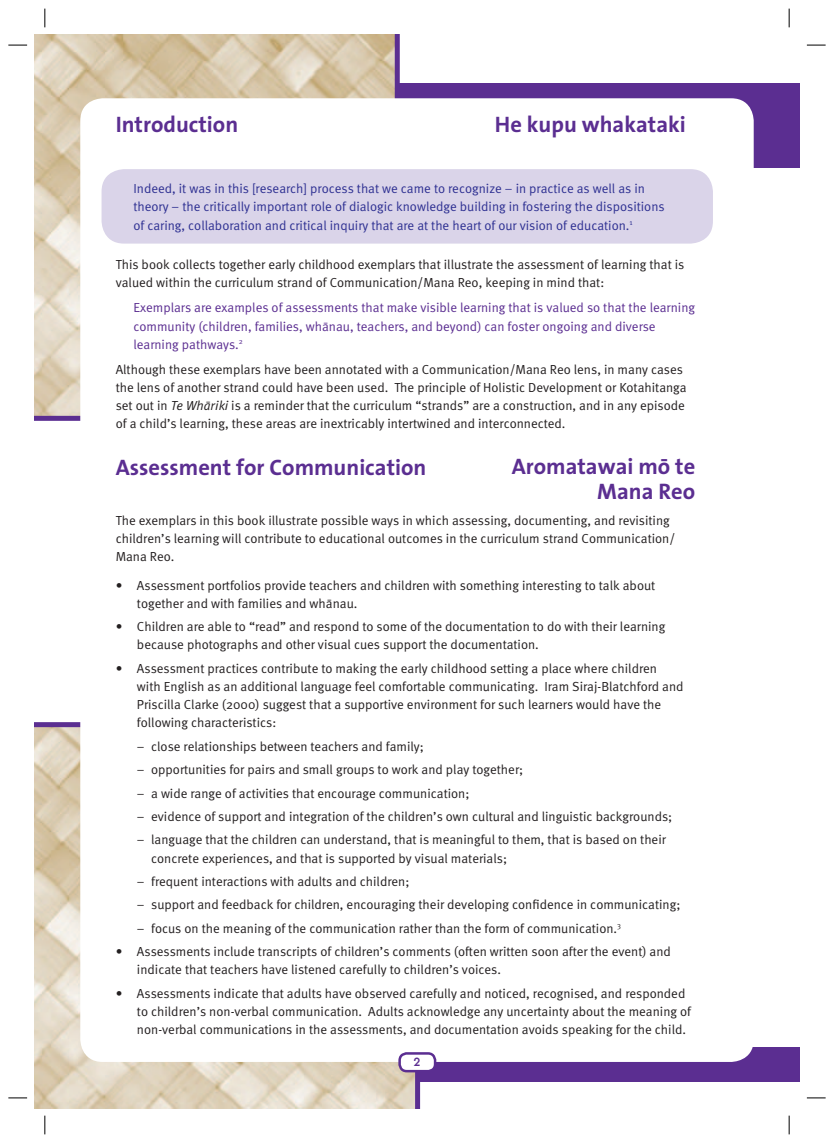
<style>
.page{position:relative;width:834px;height:1143px;background:#fff}
.page>*{position:absolute;margin:0;border:0;box-sizing:border-box;transform-origin:0 0}
.t1{font:22.5px/25px "The Sans NZ Bold";color:#5b2e91;text-align:right}
.t2{font:13.12px/18.1px "Meta Normal NZ";color:#231f20}
.t3{font:13.12px/18.1px "Meta Normal NZ";color:#2e3092}
.t4{font:13.12px/18.1px "Meta Normal NZ";color:#5b2e91}
.t5{font:12.5px "B9 Macron";color:#5b2e91}
.s1{font-style:italic}
</style>
<div class="page">
<div style="left:373px;top:1047px;width:416px;height:34px;background:#5b2e91"></div>
<div style="left:380px;top:83px;width:409px;height:85px;background:#5b2e91"></div>
<svg style="left:34px;top:34px;width:366px;height:387px"></svg>
<svg style="left:34px;top:722px;width:386px;height:386px"></svg>
<div style="left:80px;top:98px;width:673px;height:963px;background:#fff;border-radius:22px"></div>
<div style="left:400px;top:1053px;width:35px;height:18px;background:#fff;border-radius:7px"></div>
<div style="left:398px;top:1052px;width:38px;height:20px;border:2px solid #5b2e91;border-radius:7px"></div>
<div style="left:789px;top:1047px;width:11px;height:34px;background:#5b2e91"></div>
<div style="left:789px;top:83px;width:11px;height:85px;background:#5b2e91"></div>
<div style="left:102px;top:169px;width:611px;height:74px;background:#dad4e9;border-radius:23px"></div>
<svg style="left:8px;top:44px;width:19px;height:2px"></svg>
<svg style="left:807px;top:44px;width:18px;height:2px"></svg>
<svg style="left:8px;top:1097px;width:19px;height:1px"></svg>
<svg style="left:807px;top:1097px;width:18px;height:1px"></svg>
<svg style="left:44px;top:9px;width:2px;height:18px"></svg>
<svg style="left:44px;top:1115px;width:2px;height:19px"></svg>
<svg style="left:788px;top:9px;width:2px;height:18px"></svg>
<svg style="left:788px;top:1115px;width:2px;height:19px"></svg>
<h1 class="t1" style="left:116px;top:114px;width:124px">Introduction</h1>
<h1 class="t1" style="left:495px;top:114px;width:192px">He kupu whakataki</h1>
<p class="t3" style="left:133px;top:181px;width:533px">Indeed, it was in this [research] process that we came to recognize – in practice as well as in theory – the critically important role of dialogic knowledge building in fostering the dispositions of caring, collaboration and critical inquiry that are at the heart of our vision of education.<sup>1</sup></p>
<p class="t2" style="left:116px;top:256px;width:570px">This book collects together early childhood exemplars that illustrate the assessment of learning that is valued within the curriculum strand of Communication/Mana Reo, keeping in mind that:</p>
<p class="t4" style="left:133px;top:300px;width:563px">Exemplars are examples of assessments that make visible learning that is valued so that the learning community (children, families, whànau, teachers, and beyond) can foster ongoing and diverse learning pathways.<sup>2</sup></p>
<p class="t2" style="left:116px;top:361px;width:572px">Although these exemplars have been annotated with a Communication/Mana Reo lens, in many cases the lens of another strand could have been used. The principle of Holistic Development or Kotahitanga set out in <span class="s1">Te Whàriki</span> is a reminder that the curriculum “strands” are a construction, and in any episode of a child’s learning, these areas are inextricably intertwined and interconnected.</p>
<h1 class="t1" style="left:116px;top:456px;width:312px">Assessment for Communication</h1>
<h1 class="t1" style="left:512px;top:456px;width:185px">Aromatawai mò te<br>Mana Reo</h1>
<p class="t2" style="left:116px;top:512px;width:561px">The exemplars in this book illustrate possible ways in which assessing, documenting, and revisiting children’s learning will contribute to educational outcomes in the curriculum strand Communication/<br>Mana Reo.</p>
<p class="t2" style="left:137px;top:577px;width:520px;text-indent:-21px">• Assessment portfolios provide teachers and children with something interesting to talk about together and with families and whànau.</p>
<p class="t2" style="left:137px;top:618px;width:530px;text-indent:-21px">• Children are able to “read” and respond to some of the documentation to do with their learning because photographs and other visual cues support the documentation.</p>
<p class="t2" style="left:137px;top:660px;width:548px;text-indent:-21px">• Assessment practices contribute to making the early childhood setting a place where children with English as an additional language feel comfortable communicating. Iram Siraj-Blatchford and Priscilla Clarke (2000) suggest that a supportive environment for such learners would have the following characteristics:</p>
<p class="t2" style="left:137px;top:738px;width:288px">– close relationships between teachers and family;</p>
<p class="t2" style="left:137px;top:761px;width:388px">– opportunities for pairs and small groups to work and play together;</p>
<p class="t2" style="left:137px;top:785px;width:334px">– a wide range of activities that encourage communication;</p>
<p class="t2" style="left:137px;top:808px;width:537px">– evidence of support and integration of the children’s own cultural and linguistic backgrounds;</p>
<p class="t2" style="left:151px;top:831px;width:516px;text-indent:-14px">– language that the children can understand, that is meaningful to them, that is based on their concrete experiences, and that is supported by visual materials;</p>
<p class="t2" style="left:137px;top:873px;width:274px">– frequent interactions with adults and children;</p>
<p class="t2" style="left:137px;top:896px;width:545px">– support and feedback for children, encouraging their developing confidence in communicating;</p>
<p class="t2" style="left:137px;top:920px;width:485px">– focus on the meaning of the communication rather than the form of communication.<sup>3</sup></p>
<p class="t2" style="left:137px;top:943px;width:535px;text-indent:-21px">• Assessments include transcripts of children’s comments (often written soon after the event) and indicate that teachers have listened carefully to children’s voices.</p>
<p class="t2" style="left:137px;top:985px;width:555px;text-indent:-21px">• Assessments indicate that adults have observed carefully and noticed, recognised, and responded to children’s non-verbal communication. Adults acknowledge any uncertainty about the meaning of non-verbal communications in the assessments, and documentation avoids speaking for the child.</p>
<p class="t5" style="left:413px;top:1056px;width:10px">2</p>
</div>
